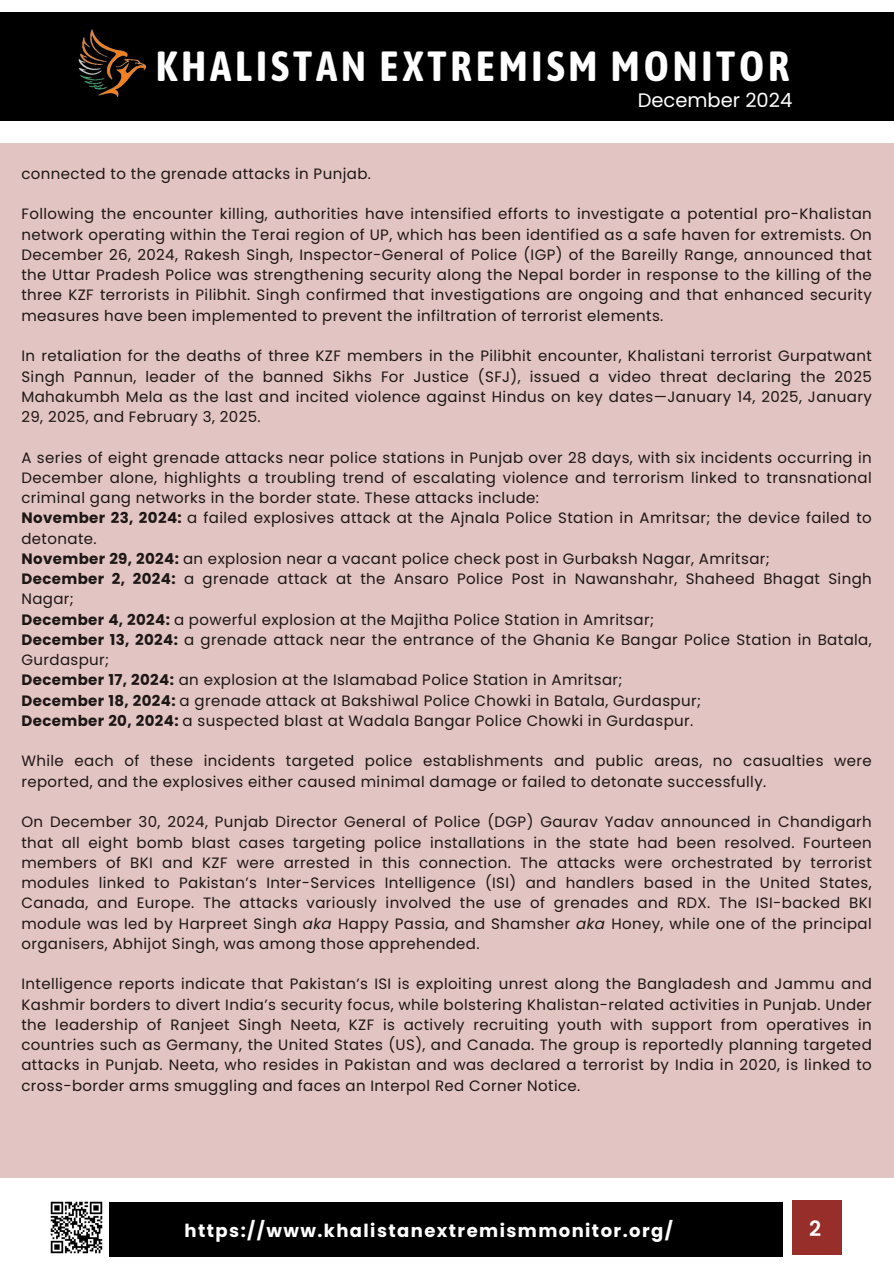
<style>
.page{position:relative;width:894px;height:1264px;background:#fff}
.page>*{position:absolute;margin:0;border:0;box-sizing:border-box;transform-origin:0 0}
.t1{font:700 42px "Asap Condensed";letter-spacing:.09em;color:#fff}
.t2{font:600 21px "Poppins";color:#fff}
.t3{font:19.5px "Poppins";color:#fff}
.t4{font:700 18px "Poppins";letter-spacing:.08em;color:#fff}
.t5{font:15px/20.2px "Poppins";letter-spacing:.025em;color:#1c1715;text-align:justify}
.s1{font-weight:700}
.s2{font-style:italic}
</style>
<div class="page">
<div style="left:0;top:12px;width:893px;height:109px;background:#000"></div>
<img style="left:78px;top:29px;width:67px;height:68px">
<div style="left:109px;top:1202px;width:673px;height:54px;background:#000"></div>
<div style="left:791px;top:1200px;width:49px;height:54px;background:#982e2a"></div>
<img style="left:50px;top:1201px;width:53px;height:53px">
<div style="left:0;top:143px;width:893px;height:1034px;background:#e2c4c3"></div>
<p class="t1" style="left:156px;top:42px;width:635px">KHALISTAN EXTREMISM MONITOR</p>
<h1 class="t3" style="left:637px;top:86px;width:156px">December 2024</h1>
<p class="t5" style="left:21px;top:163px;width:351px">connected to the grenade attacks in Punjab.</p>
<p class="t5" style="left:21px;top:204px;width:851px">Following the encounter killing, authorities have intensified efforts to investigate a potential pro-Khalistan network operating within the Terai region of UP, which has been identified as a safe haven for extremists. On December 26, 2024, Rakesh Singh, Inspector-General of Police (IGP) of the Bareilly Range, announced that the Uttar Pradesh Police was strengthening security along the Nepal border in response to the killing of the three KZF terrorists in Pilibhit. Singh confirmed that investigations are ongoing and that enhanced security measures have been implemented to prevent the infiltration of terrorist elements.</p>
<p class="t5" style="left:21px;top:346px;width:851px">In retaliation for the deaths of three KZF members in the Pilibhit encounter, Khalistani terrorist Gurpatwant Singh Pannun, leader of the banned Sikhs For Justice (SFJ), issued a video threat declaring the 2025<br>Mahakumbh Mela as the last and incited violence against Hindus on key dates—January 14, 2025, January 29, 2025, and February 3, 2025.</p>
<p class="t5" style="left:21px;top:447px;width:851px">A series of eight grenade attacks near police stations in Punjab over 28 days, with six incidents occurring in December alone, highlights a troubling trend of escalating violence and terrorism linked to transnational criminal gang networks in the border state. These attacks include:</p>
<p class="t5" style="left:21px;top:508px;width:851px"><span class="s1">November 23, 2024:</span> a failed explosives attack at the Ajnala Police Station in Amritsar; the device failed to detonate.</p>
<p class="t5" style="left:21px;top:548px;width:749px"><span class="s1">November 29, 2024:</span> an explosion near a vacant police check post in Gurbaksh Nagar, Amritsar;</p>
<p class="t5" style="left:21px;top:568px;width:851px"><span class="s1">December 2, 2024:</span> a grenade attack at the Ansaro Police Post in Nawanshahr, Shaheed Bhagat Singh<br>Nagar;</p>
<p class="t5" style="left:21px;top:609px;width:634px"><span class="s1">December 4, 2024:</span> a powerful explosion at the Majitha Police Station in Amritsar;</p>
<p class="t5" style="left:21px;top:629px;width:851px"><span class="s1">December 13, 2024:</span> a grenade attack near the entrance of the Ghania Ke Bangar Police Station in Batala,<br>Gurdaspur;</p>
<p class="t5" style="left:21px;top:670px;width:602px"><span class="s1">December 17, 2024:</span> an explosion at the Islamabad Police Station in Amritsar;</p>
<p class="t5" style="left:21px;top:690px;width:681px"><span class="s1">December 18, 2024:</span> a grenade attack at Bakshiwal Police Chowki in Batala, Gurdaspur;</p>
<p class="t5" style="left:21px;top:710px;width:673px"><span class="s1">December 20, 2024:</span> a suspected blast at Wadala Bangar Police Chowki in Gurdaspur.</p>
<p class="t5" style="left:21px;top:751px;width:851px">While each of these incidents targeted police establishments and public areas, no casualties were reported, and the explosives either caused minimal damage or failed to detonate successfully.</p>
<p class="t5" style="left:21px;top:811px;width:851px">On December 30, 2024, Punjab Director General of Police (DGP) Gaurav Yadav announced in Chandigarh that all eight bomb blast cases targeting police installations in the state had been resolved. Fourteen members of BKI and KZF were arrested in this connection. The attacks were orchestrated by terrorist modules linked to Pakistan’s Inter-Services Intelligence (ISI) and handlers based in the United States, Canada, and Europe. The attacks variously involved the use of grenades and RDX. The ISI-backed BKI module was led by Harpreet Singh <span class="s2">aka</span> Happy Passia, and Shamsher <span class="s2">aka</span> Honey, while one of the principal organisers, Abhijot Singh, was among those apprehended.</p>
<p class="t5" style="left:21px;top:973px;width:851px">Intelligence reports indicate that Pakistan’s ISI is exploiting unrest along the Bangladesh and Jammu and Kashmir borders to divert India’s security focus, while bolstering Khalistan-related activities in Punjab. Under the leadership of Ranjeet Singh Neeta, KZF is actively recruiting youth with support from operatives in countries such as Germany, the United States (US), and Canada. The group is reportedly planning targeted attacks in Punjab. Neeta, who resides in Pakistan and was declared a terrorist by India in 2020, is linked to cross-border arms smuggling and faces an Interpol Red Corner Notice.</p>
<h3 class="t4" style="left:184px;top:1218px;width:489px">https://www.khalistanextremismmonitor.org/</h3>
<p class="t2" style="left:809px;top:1213px;width:14px">2</p>
</div>
